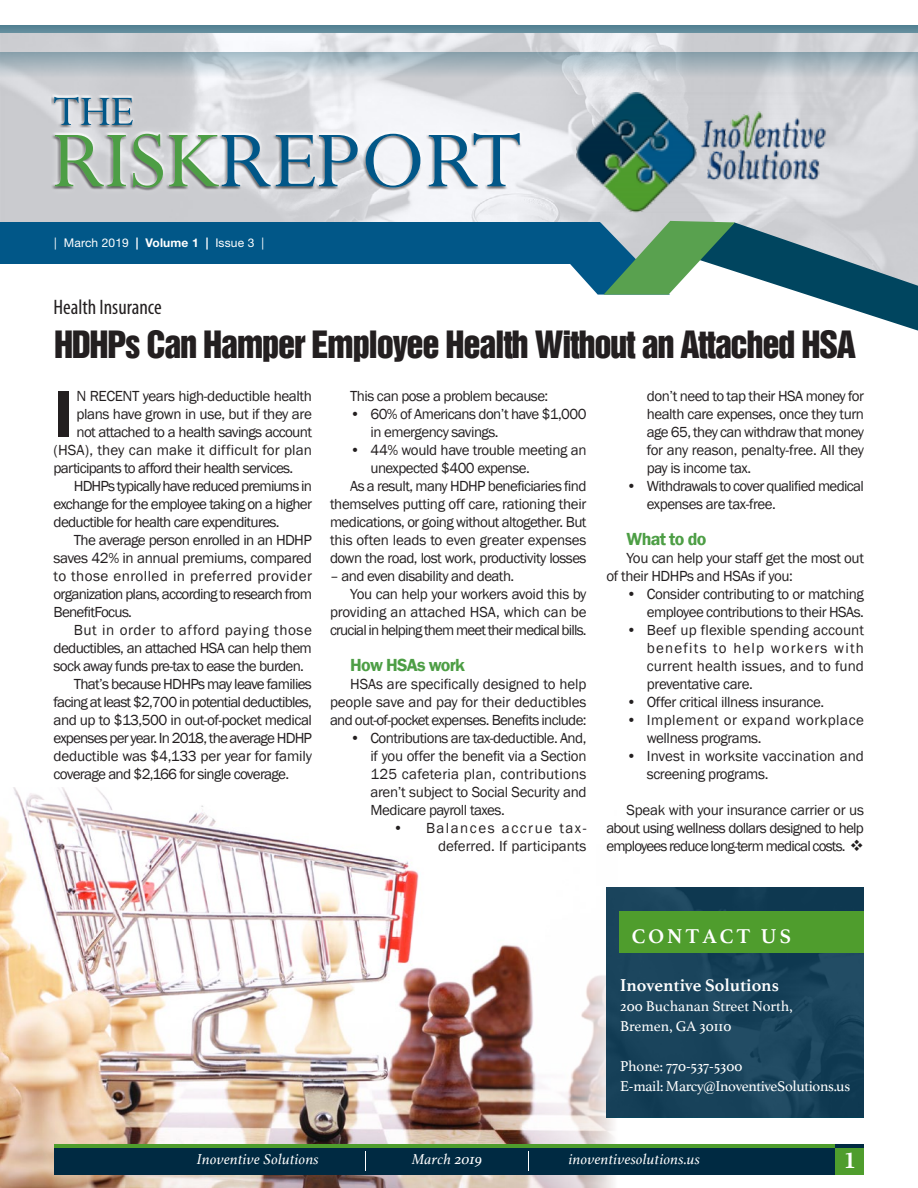
<style>
.page{position:relative;width:918px;height:1188px;background:#fff}
.page>*{position:absolute;margin:0;border:0;box-sizing:border-box;transform-origin:0 0}
.t1{font:600 69px "Franklin Gothic";color:#231f20}
.t2{font:34.5px "Helvetica Inserat";letter-spacing:-.04em;color:#231f20}
.t3{font:condensed 21px "Myriad Pro";color:#231f20}
.t4{font:700 21px "Athelas";letter-spacing:.14em;color:#fff}
.t5{font:600 21px "Lucida Bright";color:#fff}
.t6{font:600 18px "Franklin Gothic";letter-spacing:-.04em;color:#4d9e45}
.t7{font:700 18px "Athelas";color:#fff}
.t8{font:15px/18px "Franklin Gothic";letter-spacing:-.035em;color:#231f20;text-align:justify}
.t9{font:15px "Franklin Gothic";letter-spacing:-.055em;color:#231f20}
.t10{font:15px/18px "Franklin Gothic";color:#231f20;text-align:right}
.t11{font:15px/20.1px "Athelas";letter-spacing:-.02em;color:#fff}
.t12{font:italic 15px "Athelas";letter-spacing:.02em;color:#fff}
.t13{font:15px/18px "Franklin Gothic";letter-spacing:.03em;color:#231f20}
.t14{font:15px/20.1px "Athelas";color:#fff}
.t15{font:15px "Franklin Gothic";letter-spacing:.005em;color:#231f20}
.t16{font:15px "Franklin Gothic";letter-spacing:-.015em;color:#231f20}
.t17{font:15px "Franklin Gothic";letter-spacing:-.01em;color:#231f20}
.t18{font:15px "Franklin Gothic";letter-spacing:.025em;color:#231f20}
.t19{font:15px "Franklin Gothic";letter-spacing:-.005em;color:#231f20}
.t20{font:15px "Franklin Gothic";letter-spacing:.035em;color:#231f20}
.t21{font:12px "Helvetica Neue LT Std";letter-spacing:.01em;color:#fff}
.s1{font-weight:700}
</style>
<div class="page">
<img style="left:0;top:787px;width:618px;height:401px">
<img style="left:0;top:33px;width:918px;height:189px">
<img style="left:606px;top:887px;width:258px;height:230px">
<div style="left:619px;top:911px;width:245px;height:42px;background:#4f9d2d"></div>
<div style="left:54px;top:1144px;width:782px;height:31px;background:#4f9d2d"></div>
<div style="left:54px;top:1148px;width:782px;height:27px;background:#002a42"></div>
<div style="left:836px;top:1144px;width:28px;height:31px;background:#002a42"></div>
<div style="left:836px;top:1148px;width:28px;height:27px;background:#4f9d2d"></div>
<svg style="left:365px;top:1151px;width:1px;height:20px"></svg>
<svg style="left:533px;top:221px;width:385px;height:110px"></svg>
<div style="left:0;top:222px;width:600px;height:42px;background:#015788"></div>
<div style="left:45px;top:88px;width:484px;height:109px;background:#fff;opacity:.75"></div>
<div style="left:51px;top:96px;width:471px;height:95px;background:#231f20;opacity:.75"></div>
<svg style="left:133px;top:134px;width:30px;height:54px"></svg>
<svg style="left:169px;top:135px;width:189px;height:51px"></svg>
<svg style="left:366px;top:134px;width:54px;height:54px"></svg>
<svg style="left:429px;top:133px;width:91px;height:53px"></svg>
<svg style="left:54px;top:97px;width:79px;height:28px"></svg>
<svg style="left:55px;top:135px;width:71px;height:51px"></svg>
<img style="left:571px;top:96px;width:257px;height:117px">
<svg style="left:0;top:52px;width:918px;height:44px"></svg>
<div style="left:0;top:26px;width:918px;height:7px;background:#5e8999"></div>
<p class="t21" style="left:54px;top:236px;width:211px">| March 2019 <span class="s1">| Volume 1 |</span> Issue 3 |</p>
<h3 class="t3" style="left:54px;top:294px;width:110px">Health Insurance</h3>
<h2 class="t2" style="left:54px;top:324px;width:804px">HDHPs Can Hamper Employee Health Without an Attached HSA</h2>
<h1 class="t1" style="left:54px;top:371px;width:22px">I</h1>
<p class="t8" style="left:76px;top:387px;width:237px">N RECENT years high-deductible health</p>
<p class="t8" style="left:76px;top:405px;width:237px">plans have grown in use, but if they are</p>
<p class="t8" style="left:76px;top:423px;width:237px">not attached to a health savings account</p>
<p class="t15" style="left:54px;top:440px;width:260px">(HSA), they can make it difficult for plan</p>
<p class="t8" style="left:54px;top:459px;width:241px">participants to afford their health services.</p>
<p class="t9" style="left:74px;top:476px;width:240px">HDHPs typically have reduced premiums in</p>
<p class="t8" style="left:54px;top:495px;width:260px">exchange for the employee taking on a higher</p>
<p class="t8" style="left:54px;top:513px;width:228px">deductible for health care expenditures.</p>
<p class="t8" style="left:74px;top:531px;width:240px">The average person enrolled in an HDHP</p>
<p class="t8" style="left:54px;top:549px;width:260px">saves 42% in annual premiums, compared</p>
<p class="t18" style="left:54px;top:566px;width:260px">to those enrolled in preferred provider</p>
<p class="t8" style="left:54px;top:585px;width:260px">organization plans, according to research from</p>
<p class="t8" style="left:54px;top:603px;width:80px">BenefitFocus.</p>
<p class="t20" style="left:74px;top:620px;width:240px">But in order to afford paying those</p>
<p class="t8" style="left:54px;top:639px;width:260px">deductibles, an attached HSA can help them</p>
<p class="t8" style="left:54px;top:657px;width:252px">sock away funds pre-tax to ease the burden.</p>
<p class="t8" style="left:74px;top:675px;width:240px">That’s because HDHPs may leave families</p>
<p class="t9" style="left:54px;top:692px;width:260px">facing at least $2,700 in potential deductibles,</p>
<p class="t8" style="left:54px;top:711px;width:260px">and up to $13,500 in out-of-pocket medical</p>
<p class="t9" style="left:54px;top:728px;width:260px">expenses per year. In 2018, the average HDHP</p>
<p class="t16" style="left:54px;top:746px;width:260px">deductible was $4,133 per year for family</p>
<p class="t8" style="left:54px;top:765px;width:237px">coverage and $2,166 for single coverage.</p>
<p class="t8" style="left:350px;top:387px;width:200px">This can pose a problem because:</p>
<p class="t8" style="left:370px;top:405px;width:218px;text-indent:-20px">• 60% of Americans don’t have $1,000 in emergency savings.</p>
<p class="t8" style="left:350px;top:441px;width:238px">• 44% would have trouble meeting an</p>
<p class="t8" style="left:370px;top:459px;width:161px">unexpected $400 expense.</p>
<p class="t8" style="left:350px;top:477px;width:238px">As a result, many HDHP beneficiaries find</p>
<p class="t8" style="left:330px;top:495px;width:258px">themselves putting off care, rationing their</p>
<p class="t8" style="left:330px;top:513px;width:258px">medications, or going without altogether. But</p>
<p class="t17" style="left:330px;top:530px;width:258px">this often leads to even greater expenses</p>
<p class="t8" style="left:330px;top:549px;width:258px">down the road, lost work, productivity losses</p>
<p class="t8" style="left:330px;top:567px;width:186px">– and even disability and death.</p>
<p class="t8" style="left:350px;top:585px;width:238px">You can help your workers avoid this by</p>
<p class="t19" style="left:330px;top:602px;width:258px">providing an attached HSA, which can be</p>
<p class="t9" style="left:330px;top:620px;width:258px">crucial in helping them meet their medical bills.</p>
<p class="t6" style="left:350px;top:653px;width:116px">How HSAs work</p>
<p class="t8" style="left:330px;top:675px;width:258px;text-indent:20px">HSAs are specifically designed to help people save and pay for their deductibles and out-of-pocket expenses. Benefits include:</p>
<p class="t8" style="left:370px;top:729px;width:218px;text-indent:-20px">• Contributions are tax-deductible. And, if you offer the benefit via a Section 125 cafeteria plan, contributions aren’t subject to Social Security and Medicare payroll taxes.</p>
<p class="t10" style="left:393px;top:819px;width:195px">• Balances accrue tax&shy;deferred. If participants</p>
<p class="t8" style="left:647px;top:387px;width:219px">don’t need to tap their HSA money for health care expenses, once they turn age 65, they can withdraw that money for any reason, penalty-free. All they pay is income tax.</p>
<p class="t8" style="left:647px;top:477px;width:219px;text-indent:-20px">• Withdrawals to cover qualified medical expenses are tax-free.</p>
<p class="t6" style="left:627px;top:527px;width:81px">What to do</p>
<p class="t8" style="left:606px;top:549px;width:259px;text-indent:20px">You can help your staff get the most out of their HDHPs and HSAs if you:</p>
<p class="t8" style="left:627px;top:585px;width:239px;text-align:right">• Consider contributing to or matching employee contributions to their HSAs.</p>
<p class="t8" style="left:647px;top:621px;width:219px;text-indent:-20px">• Beef up flexible spending account benefits to help workers with current health issues, and to fund preventative care.</p>
<p class="t8" style="left:627px;top:693px;width:199px">• Offer critical illness insurance.</p>
<p class="t13" style="left:647px;top:711px;width:219px;text-indent:-20px">• Implement or expand workplace wellness programs.</p>
<p class="t10" style="left:647px;top:747px;width:219px;text-align:left;text-indent:-20px">• Invest in worksite vaccination and screening programs.</p>
<p class="t8" style="left:606px;top:801px;width:259px;text-indent:20px">Speak with your insurance carrier or us about using wellness dollars designed to help employees reduce long-term medical costs. ❖</p>
<h3 class="t4" style="left:632px;top:919px;width:161px">CONTACT US</h3>
<p class="t7" style="left:620px;top:970px;width:160px">Inoventive Solutions</p>
<p class="t14" style="left:620px;top:995px;width:174px">200 Buchanan Street North,<br>Bremen, GA 30110</p>
<p class="t11" style="left:620px;top:1056px;width:232px">Phone: 770-537-5300<br>E-mail: Marcy@InoventiveSolutions.us</p>
<p class="t12" style="left:197px;top:1148px;width:124px">Inoventive Solutions</p>
<p class="t12" style="left:412px;top:1148px;width:72px">March 2019</p>
<p class="t12" style="left:569px;top:1148px;width:133px">inoventivesolutions.us</p>
<h3 class="t5" style="left:843px;top:1149px;width:15px">1</h3>
</div>
